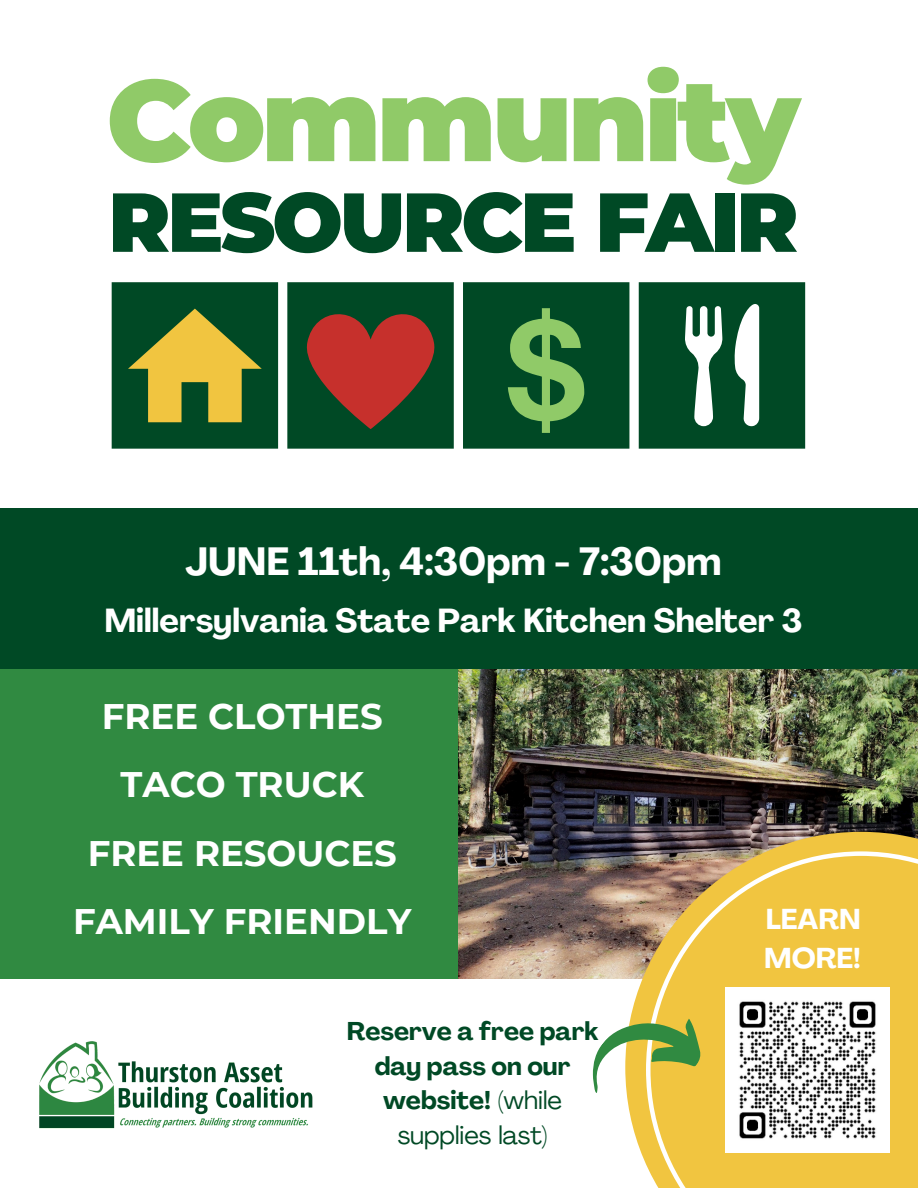
<style>
.page{position:relative;width:918px;height:1188px;background:#fff}
.page>*{position:absolute;margin:0;border:0;box-sizing:border-box;transform-origin:0 0}
.t1{font:900 114.9px "Montserrat";letter-spacing:-.035em;color:#90ca68}
.t2{font:900 83.4px "Montserrat";letter-spacing:-.035em;color:#004925}
.t3{font:700 38.85px "Agrandir";color:#fff}
.t4{font:700 35.55px/68.7px "Montserrat";color:#fff;text-align:center}
.t5{font:700 32.85px "Agrandir";color:#fff}
.t6{font:700 28.35px/39.3px "Agrandir";color:#fff}
.t7{font:700 25.35px/34.8px "Agrandir";color:#004925;text-align:center}
.s1{font-weight:400}
</style>
<div class="page">
<svg style="left:111px;top:282px;width:695px;height:167px;background:#3e643c"></svg>
<div style="left:0;top:508px;width:918px;height:179px;background:#004925"></div>
<div style="left:0;top:670px;width:918px;height:309px;background:#308a41"></div>
<img style="left:39px;top:1041px;width:274px;height:88px">
<img style="left:458px;top:670px;width:460px;height:309px">
<img style="left:625px;top:832px;width:293px;height:332px">
<svg style="left:646px;top:851px;width:272px;height:337px;background:#eac14d"></svg>
<img style="left:726px;top:988px;width:164px;height:164px">
<svg style="left:592px;top:986px;width:124px;height:145px"></svg>
<p class="t1" style="left:106px;top:50px;width:695px">Community</p>
<p class="t2" style="left:108px;top:171px;width:692px">RESOURCE FAIR</p>
<p class="t3" style="left:185px;top:546px;width:538px">JUNE 11th, 4:30pm - 7:30pm</p>
<p class="t5" style="left:104px;top:607px;width:700px">Millersylvania State Park Kitchen Shelter 3</p>
<p class="t4" style="left:73px;top:681px;width:340px">FREE CLOTHES<br>TACO TRUCK<br>FREE RESOUCES<br>FAMILY FRIENDLY</p>
<p class="t7" style="left:347px;top:1016px;width:253px">Reserve a free park day pass on our website! <span class="s1">(while supplies last)</span></p>
<p class="t6" style="left:764px;top:902px;width:98px">LEARN<br>MORE!</p>
</div>
